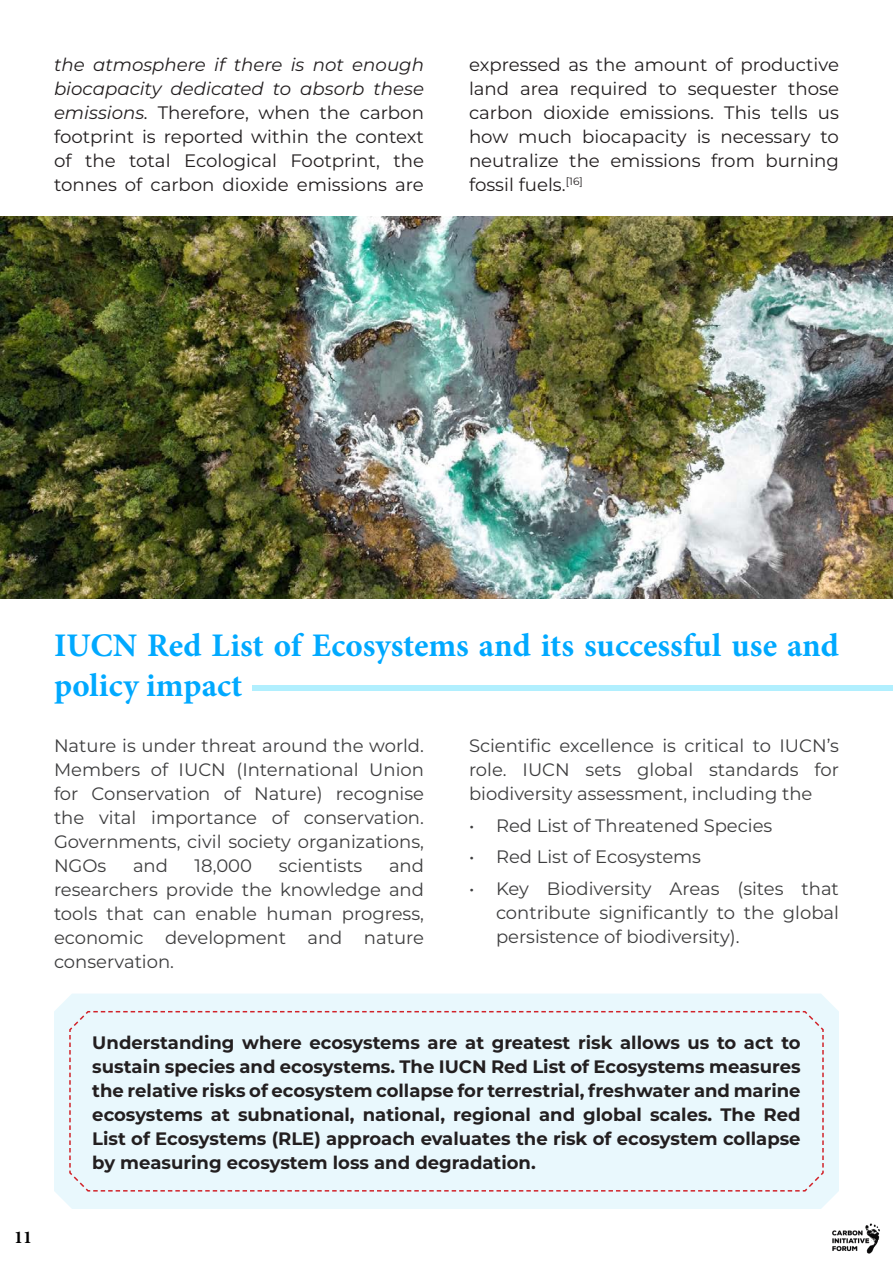
<style>
.page{position:relative;width:893px;height:1263px;background:#fff}
.page>*{position:absolute;margin:0;border:0;box-sizing:border-box;transform-origin:0 0}
.t1{font:700 33px/39.6px "Minion Pro";color:#00a9ff}
.t2{font:18px/24px "Montserrat";color:#3e3e3f;text-align:justify}
.t3{font:18px/24px "Montserrat";color:#231f20;text-align:justify}
.t4{font:700 18px/24px "Montserrat";color:#231f20;text-align:justify}
.t5{font:700 18px "Minion Pro";color:#000}
.s1{font-style:italic}
</style>
<div class="page">
<img style="left:832px;top:1223px;width:48px;height:31px">
<div style="left:253px;top:685px;width:640px;height:6px;background:#b1effe"></div>
<img style="left:0;top:216px;width:893px;height:382px">
<div style="left:54px;top:994px;width:785px;height:215px;background:#e9f8fd"></div>
<div style="left:68px;top:1010px;width:756px;height:182px;background:#e9f8fd"></div>
<p class="t3" style="left:54px;top:53px;width:371px"><span class="s1">the atmosphere if there is not enough biocapacity dedicated to absorb these emissions.</span> Therefore, when the carbon footprint is reported within the context of the total Ecological Footprint, the tonnes of carbon dioxide emissions are</p>
<p class="t3" style="left:469px;top:53px;width:371px">expressed as the amount of productive land area required to sequester those carbon dioxide emissions. This tells us how much biocapacity is necessary to neutralize the emissions from burning fossil fuels.<sup>[16]</sup></p>
<p class="t1" style="left:54px;top:626px;width:786px">IUCN Red List of Ecosystems and its successful use and policy impact</p>
<p class="t2" style="left:54px;top:733px;width:371px">Nature is under threat around the world.<br>Members of IUCN (International Union for Conservation of Nature) recognise the vital importance of conservation.<br>Governments, civil society organizations, NGOs</p>
<p class="t2" style="left:54px;top:853px;width:371px;text-indent:335px">and researchers provide the knowledge and tools that can enable human progress, economic development and nature conservation.</p>
<p class="t2" style="left:133px;top:853px;width:36px">and</p>
<p class="t2" style="left:195px;top:853px;width:59px">18,000</p>
<p class="t2" style="left:279px;top:853px;width:85px">scientists</p>
<p class="t2" style="left:469px;top:733px;width:371px">Scientific excellence is critical to IUCN’s role. IUCN sets global standards for biodiversity assessment, including the</p>
<p class="t2" style="left:469px;top:813px;width:305px">• Red List of Threatened Species</p>
<p class="t2" style="left:469px;top:844px;width:234px">• Red List of Ecosystems</p>
<p class="t2" style="left:496px;top:876px;width:344px;text-indent:-27px">• Key Biodiversity Areas (sites that contribute significantly to the global persistence of biodiversity).</p>
<p class="t5" style="left:14px;top:1224px;width:19px">11</p>
<p class="t4" style="left:92px;top:1030px;width:710px">Understanding where ecosystems are at greatest risk allows us to act to sustain species and ecosystems. The IUCN Red List of Ecosystems measures the relative risks of ecosystem collapse for terrestrial, freshwater and marine ecosystems at subnational, national, regional and global scales. The Red List of Ecosystems (RLE) approach evaluates the risk of ecosystem collapse by measuring ecosystem loss and degradation.</p>
</div>
